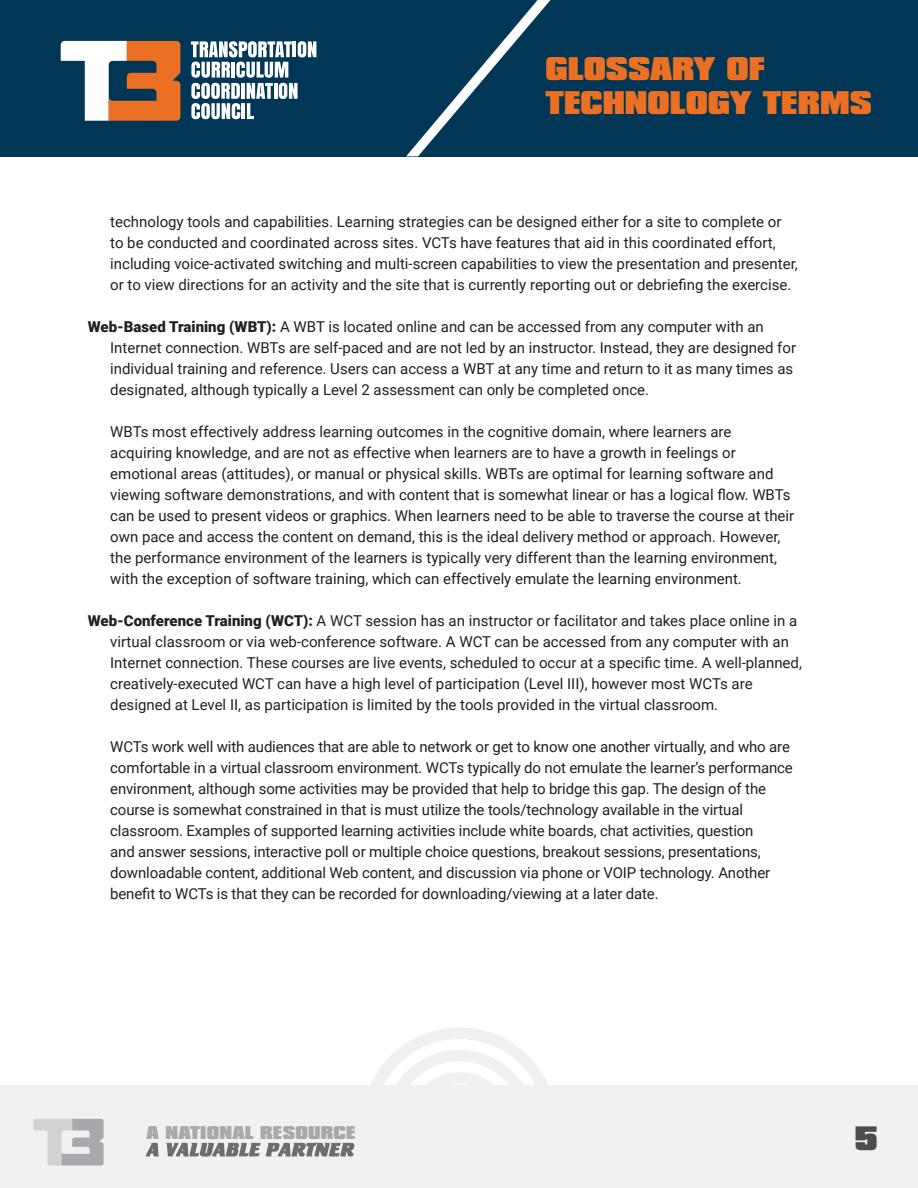
<style>
.page{position:relative;width:918px;height:1188px;background:#fff}
.page>*{position:absolute;margin:0;border:0;box-sizing:border-box;transform-origin:0 0}
.t1{font:900 28.95px "Compacta BT";color:#4b4c4d}
.t2{font:900 28.2px/33.8px "Compacta BT";color:#eb7023}
.t3{font:900 15.9px "Compacta BT";letter-spacing:.01em;color:#a8a9ad}
.t4{font:15px/21px "Roboto";color:#231f20}
.s1{font-weight:900}
</style>
<div class="page">
<svg style="left:371px;top:1027px;width:177px;height:58px"></svg>
<div style="left:0;top:1085px;width:918px;height:103px;background:#f0f1f2"></div>
<svg style="left:146px;top:1142px;width:208px;height:15px"></svg>
<div style="left:0;top:0;width:918px;height:156px;background:#003756"></div>
<svg style="left:406px;top:0;width:145px;height:156px"></svg>
<svg style="left:191px;top:41px;width:125px;height:78px"></svg>
<svg style="left:61px;top:41px;width:119px;height:80px"></svg>
<svg style="left:33px;top:1119px;width:71px;height:47px"></svg>
<h2 class="t2" style="left:545px;top:52px;width:328px">GLOSSARY OF<br>TECHNOLOGY TERMS</h2>
<p class="t4" style="left:110px;top:211px;width:689px">technology tools and capabilities. Learning strategies can be designed either for a site to complete or to be conducted and coordinated across sites. VCTs have features that aid in this coordinated effort, including voice-activated switching and multi-screen capabilities to view the presentation and presenter, or to view directions for an activity and the site that is currently reporting out or debriefing the exercise.</p>
<p class="t4" style="left:110px;top:316px;width:687px;text-indent:-22px"><span class="s1">Web-Based Training (WBT):</span> A WBT is located online and can be accessed from any computer with an Internet connection. WBTs are self-paced and are not led by an instructor. Instead, they are designed for individual training and reference. Users can access a WBT at any time and return to it as many times as designated, although typically a Level 2 assessment can only be completed once.</p>
<p class="t4" style="left:110px;top:421px;width:686px">WBTs most effectively address learning outcomes in the cognitive domain, where learners are acquiring knowledge, and are not as effective when learners are to have a growth in feelings or emotional areas (attitudes), or manual or physical skills. WBTs are optimal for learning software and viewing software demonstrations, and with content that is somewhat linear or has a logical flow. WBTs can be used to present videos or graphics. When learners need to be able to traverse the course at their own pace and access the content on demand, this is the ideal delivery method or approach. However, the performance environment of the learners is typically very different than the learning environment, with the exception of software training, which can effectively emulate the learning environment.</p>
<p class="t4" style="left:110px;top:610px;width:693px;text-indent:-22px"><span class="s1">Web-Conference Training (WCT):</span> A WCT session has an instructor or facilitator and takes place online in a virtual classroom or via web-conference software. A WCT can be accessed from any computer with an Internet connection. These courses are live events, scheduled to occur at a specific time. A well-planned, creatively-executed WCT can have a high level of participation (Level III), however most WCTs are designed at Level II, as participation is limited by the tools provided in the virtual classroom.</p>
<p class="t4" style="left:110px;top:736px;width:684px">WCTs work well with audiences that are able to network or get to know one another virtually, and who are comfortable in a virtual classroom environment. WCTs typically do not emulate the learner’s performance environment, although some activities may be provided that help to bridge this gap. The design of the course is somewhat constrained in that is must utilize the tools/technology available in the virtual classroom. Examples of supported learning activities include white boards, chat activities, question<br>and answer sessions, interactive poll or multiple choice questions, breakout sessions, presentations, downloadable content, additional Web content, and discussion via phone or VOIP technology. Another benefit to WCTs is that they can be recorded for downloading/viewing at a later date.</p>
<p class="t3" style="left:147px;top:1123px;width:210px">A NATIONAL RESOURCE</p>
<h1 class="t1" style="left:854px;top:1121px;width:25px">5</h1>
</div>
